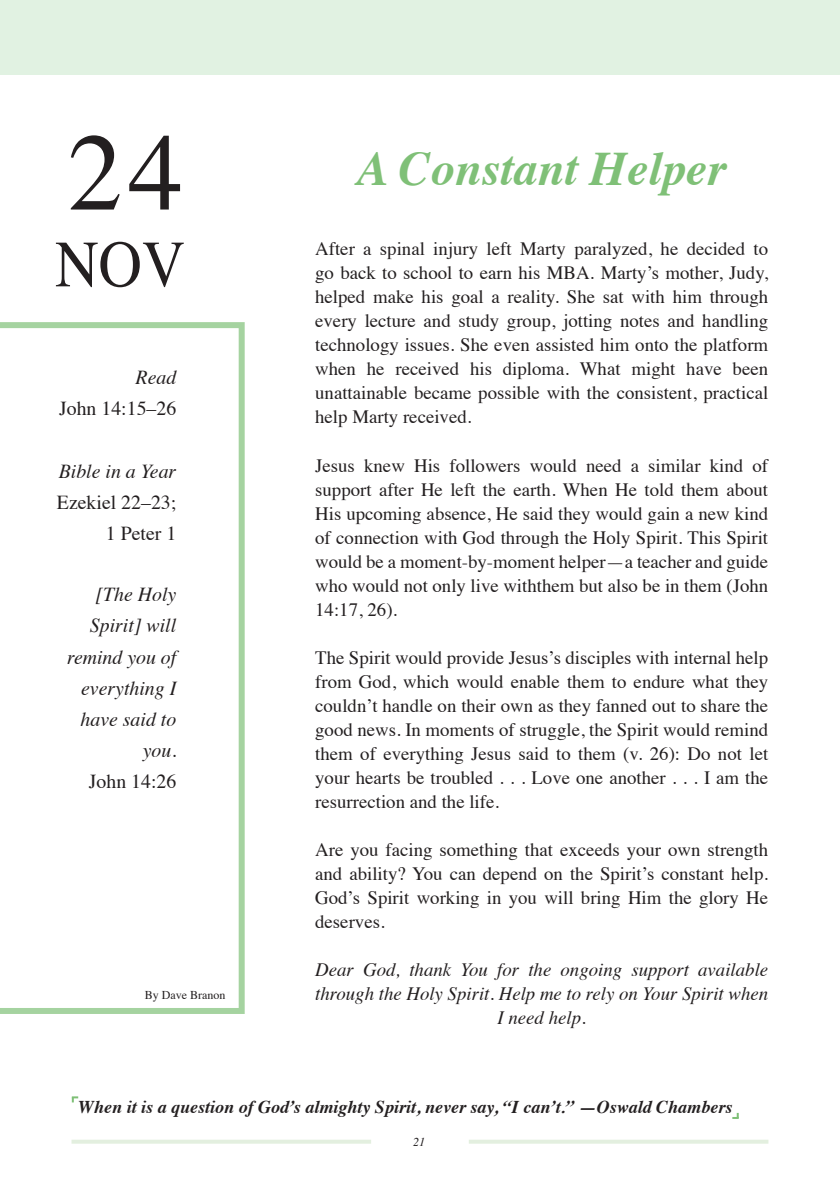
<style>
.page{position:relative;width:840px;height:1191px;background:#fff}
.page>*{position:absolute;margin:0;border:0;box-sizing:border-box;transform-origin:0 0}
.t1{font:110px "Times";color:#231f20}
.t2{font:66px "Times";color:#231f20;scale:.91 1}
.t3{font:italic 700 48px "Times";color:#7fc077}
.t4{font:italic 19.8px/31px "Times";color:#231f20;text-align:right}
.t5{font:19.8px/31px "Times";color:#231f20;text-align:right}
.t6{font:18.8px/24px "Times";color:#231f20;text-align:justify}
.t7{font:italic 18.8px/24px "Times";color:#231f20;text-align:center}
.t8{font:italic 700 18px "Times";color:#231f20}
.t9{font:12px "Times";color:#231f20}
.t10{font:italic 12px "Times";color:#231f20}
</style>
<div class="page">
<svg style="left:0;top:322px;width:244px;height:692px"></svg>
<svg style="left:732px;top:1113px;width:6px;height:6px"></svg>
<svg style="left:72px;top:1096px;width:6px;height:6px"></svg>
<div style="left:0;top:0;width:839px;height:74px;background:#e1f2e2"></div>
<svg style="left:469px;top:1140px;width:299px;height:3px"></svg>
<svg style="left:71px;top:1140px;width:300px;height:3px"></svg>
<h1 class="t1" style="left:67px;top:70px;width:117px">24</h1>
<h2 class="t2" style="left:55px;top:202px;width:144px">NOV</h2>
<p class="t4" style="left:135px;top:360px;width:42px">Read</p>
<p class="t5" style="left:59px;top:391px;width:119px">John 14:15–26</p>
<p class="t4" style="left:59px;top:454px;width:119px">Bible in a Year</p>
<p class="t5" style="left:57px;top:485px;width:121px">Ezekiel 22–23;<br>1 Peter 1</p>
<p class="t4" style="left:67px;top:578px;width:111px">[The Holy<br>Spirit] will remind you of everything I have said to you.</p>
<p class="t5" style="left:89px;top:764px;width:89px">John 14:26</p>
<p class="t9" style="left:145px;top:983px;width:82px">By Dave Branon</p>
<h3 class="t3" style="left:357px;top:124px;width:370px">A Constant Helper</h3>
<p class="t6" style="left:315px;top:235px;width:454px">After a spinal injury left Marty paralyzed, he decided to go back to school to earn his MBA. Marty’s mother, Judy, helped make his goal a reality. She sat with him through every lecture and study group, jotting notes and handling technology issues. She even assisted him onto the platform when he received his diploma. What might have been unattainable became possible with the consistent, practical help Marty received.</p>
<p class="t6" style="left:315px;top:451px;width:454px">Jesus knew His followers would need a similar kind of support after He left the earth. When He told them about His upcoming absence, He said they would gain a new kind of connection with God through the Holy Spirit. This Spirit would be a moment-by-moment helper—a teacher and guide who would not only live withthem but also be in them (John 14:17, 26).</p>
<p class="t6" style="left:315px;top:643px;width:454px">The Spirit would provide Jesus’s disciples with internal help from God, which would enable them to endure what they couldn’t handle on their own as they fanned out to share the good news. In moments of struggle, the Spirit would remind them of everything Jesus said to them (v. 26): Do not let your hearts be troubled . . . Love one another . . . I am the resurrection and the life.</p>
<p class="t6" style="left:315px;top:835px;width:454px">Are you facing something that exceeds your own strength and ability? You can depend on the Spirit’s constant help.<br>God’s Spirit working in you will bring Him the glory He deserves.</p>
<p class="t7" style="left:315px;top:956px;width:454px">Dear God, thank You for the ongoing support available through the Holy Spirit. Help me to rely on Your Spirit when<br>I need help.</p>
<p class="t8" style="left:78px;top:1090px;width:655px">When it is a question of God’s almighty Spirit, never say, “I can’t.” —Oswald Chambers</p>
<p class="t10" style="left:413px;top:1131px;width:13px">21</p>
</div>
